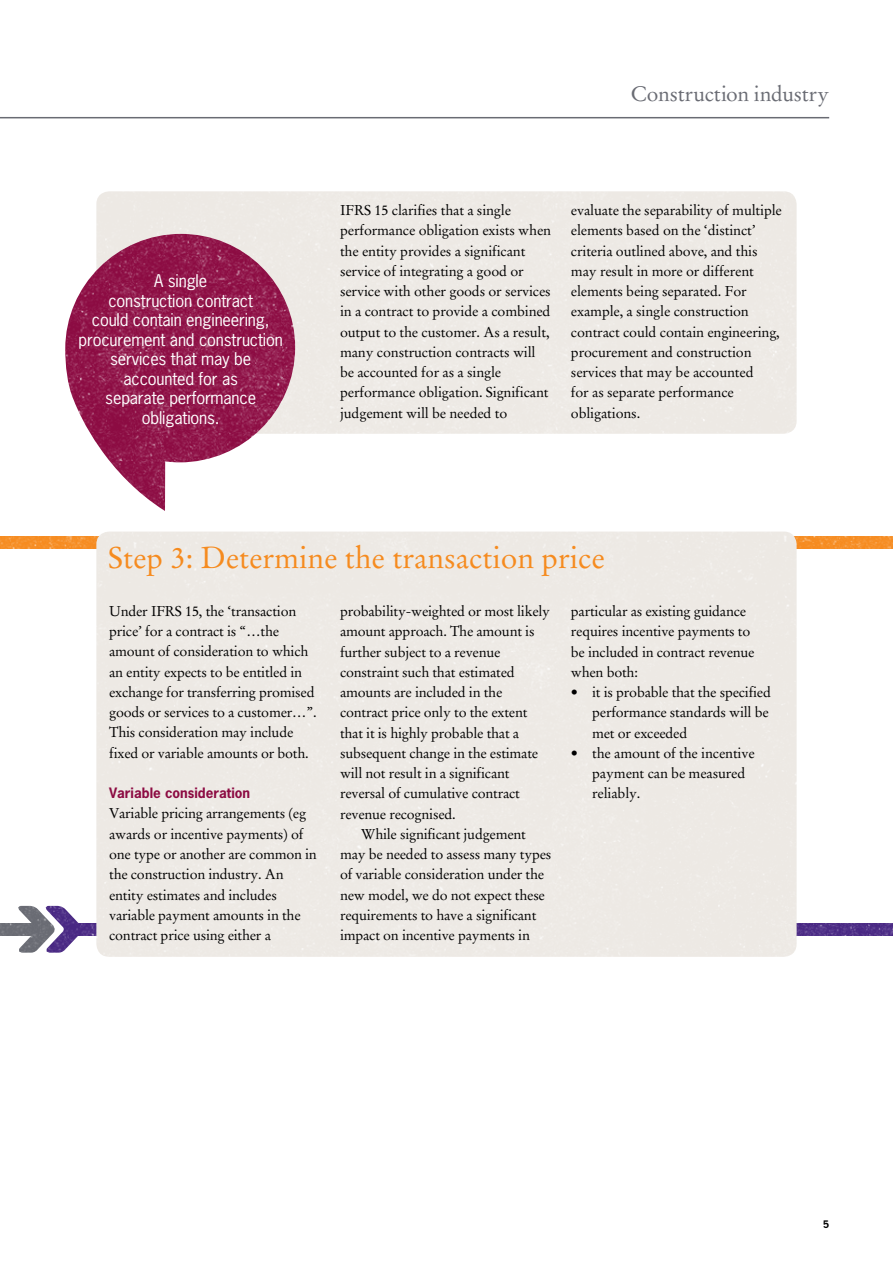
<style>
.page{position:relative;width:893px;height:1263px;background:#fff}
.page>*{position:absolute;margin:0;border:0;box-sizing:border-box;transform-origin:0 0}
.t1{font:30px "Stempel Garamond";color:#f68b1f}
.t2{font:21px "Stempel Garamond";letter-spacing:-.005em;color:#696b73}
.t3{font:16.5px/19.5px "News Gothic";letter-spacing:-.01em;color:#fff;text-align:center}
.t4{font:14.25px/20.2px "Stempel Garamond";letter-spacing:-.015em;color:#000}
.t5{font:700 13.5px "News Gothic";color:#8c0b42}
.t6{font:700 9.75px "News Gothic";color:#000}
</style>
<div class="page">
<img style="left:1px;top:117px;width:892px;height:840px">
<img style="left:0;top:0;width:1px;height:1263px">
<hr style="left:0;top:117px;width:829px;height:1px;background:#696b73">
<p class="t3" style="left:79px;top:271px;width:206px">A single<br>construction contract<br>could contain engineering, procurement and construction services that may be accounted for as<br>separate performance obligations.</p>
<h2 class="t2" style="left:631px;top:82px;width:200px">Construction industry</h2>
<p class="t4" style="left:340px;top:200px;width:213px">IFRS 15 clarifies that a single performance obligation exists when the entity provides a significant service of integrating a good or service with other goods or services in a contract to provide a combined output to the customer. As a result, many construction contracts will be accounted for as a single performance obligation. Significant judgement will be needed to</p>
<p class="t4" style="left:571px;top:200px;width:212px">evaluate the separability of multiple elements based on the ‘distinct’ criteria outlined above, and this may result in more or different elements being separated. For example, a single construction contract could contain engineering, procurement and construction services that may be accounted<br>for as separate performance obligations.</p>
<h1 class="t1" style="left:108px;top:539px;width:498px">Step 3: Determine the transaction price</h1>
<p class="t4" style="left:109px;top:601px;width:209px">Under IFRS 15, the ‘transaction price’ for a contract is “…the amount of consideration to which an entity expects to be entitled in exchange for transferring promised goods or services to a customer…”.<br>This consideration may include fixed or variable amounts or both.</p>
<p class="t5" style="left:109px;top:784px;width:143px">Variable consideration</p>
<p class="t4" style="left:109px;top:803px;width:209px">Variable pricing arrangements (eg awards or incentive payments) of one type or another are common in the construction industry. An entity estimates and includes variable payment amounts in the contract price using either a</p>
<p class="t4" style="left:340px;top:601px;width:212px">probability-weighted or most likely</p>
<p class="t4" style="left:340px;top:621px;width:196px">amount approach. The amount is</p>
<p class="t4" style="left:340px;top:642px;width:162px">further subject to a revenue</p>
<p class="t4" style="left:340px;top:662px;width:176px">constraint such that estimated</p>
<p class="t4" style="left:340px;top:682px;width:164px">amounts are included in the</p>
<p class="t4" style="left:340px;top:702px;width:189px">contract price only to the extent</p>
<p class="t4" style="left:340px;top:723px;width:181px">that it is highly probable that a</p>
<p class="t4" style="left:340px;top:743px;width:200px">subsequent change in the estimate</p>
<p class="t4" style="left:340px;top:763px;width:171px">will not result in a significant</p>
<p class="t4" style="left:340px;top:783px;width:181px">reversal of cumulative contract</p>
<p class="t4" style="left:340px;top:804px;width:117px">revenue recognised.</p>
<p class="t4" style="left:361px;top:824px;width:166px">While significant judgement</p>
<p class="t4" style="left:340px;top:844px;width:213px">may be needed to assess many types</p>
<p class="t4" style="left:340px;top:864px;width:206px">of variable consideration under the</p>
<p class="t4" style="left:340px;top:885px;width:206px">new model, we do not expect these</p>
<p class="t4" style="left:340px;top:905px;width:198px">requirements to have a significant</p>
<p class="t4" style="left:340px;top:925px;width:191px">impact on incentive payments in</p>
<p class="t4" style="left:571px;top:601px;width:185px">particular as existing guidance requires incentive payments to be included in contract revenue when both:</p>
<p class="t4" style="left:592px;top:682px;width:180px;text-indent:-21px">• it is probable that the specified performance standards will be met or exceeded</p>
<p class="t4" style="left:592px;top:743px;width:164px;text-indent:-21px">• the amount of the incentive payment can be measured reliably.</p>
<p class="t6" style="left:823px;top:1218px;width:8px">5</p>
</div>
